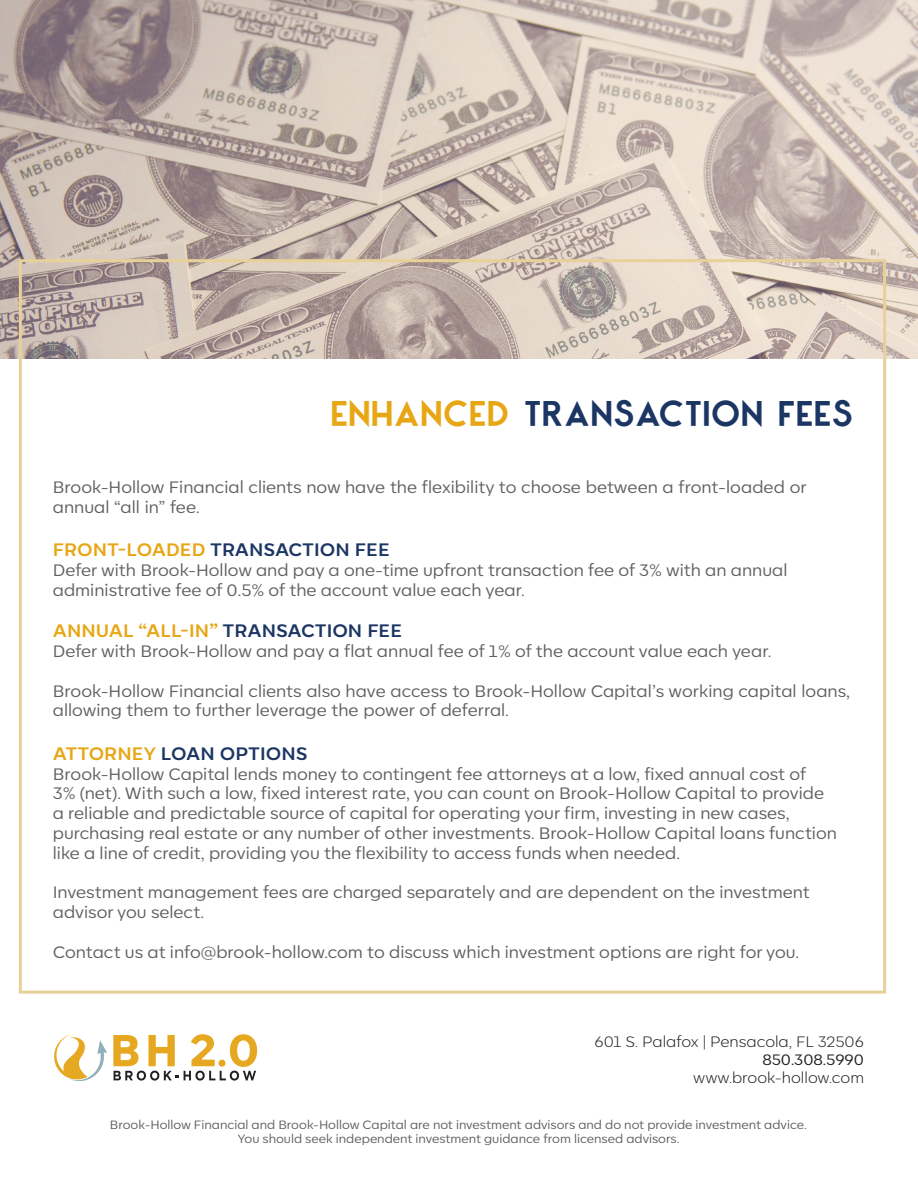
<style>
.page{position:relative;width:918px;height:1188px;background:#fff}
.page>*{position:absolute;margin:0;border:0;box-sizing:border-box;transform-origin:0 0}
.t1{font:700 36px "George";color:#1c3664}
.t2{font:700 18px "Corsa Grotesk";color:#1c3664}
.t3{font:700 18px "Corsa Grotesk";color:#e7a614}
.t4{font:16.5px/19.8px "Corsa Grotesk";color:#5f605f}
.t5{font:300 15px "Corsa Grotesk";color:#231f20}
.t6{font:15px "Corsa Grotesk";color:#231f20}
.t7{font:12px "Corsa Grotesk";color:#5f605f}
.s1{color:#e7a614}
.s2{color:#1c3664}
</style>
<div class="page">
<img style="left:0;top:0;width:918px;height:359px">
<div style="left:19px;top:259px;width:867px;height:735px;border:3px solid #e8d199"></div>
<svg style="left:54px;top:1034px;width:53px;height:47px"></svg>
<svg style="left:113px;top:1034px;width:144px;height:47px"></svg>
<p class="t1" style="left:330px;top:384px;width:525px"><span class="s1">ENHANCED</span> TRANSACTION FEES</p>
<p class="t4" style="left:53px;top:477px;width:755px">Brook-Hollow Financial clients now have the flexibility to choose between a front-loaded or annual “all in” fee.</p>
<p class="t2" style="left:53px;top:538px;width:339px"><span class="s1">FRONT-LOADED</span> TRANSACTION FEE</p>
<p class="t4" style="left:53px;top:560px;width:736px">Defer with Brook-Hollow and pay a one-time upfront transaction fee of 3% with an annual administrative fee of 0.5% of the account value each year.</p>
<p class="t3" style="left:53px;top:619px;width:351px">ANNUAL “ALL-IN” <span class="s2">TRANSACTION FEE</span></p>
<p class="t4" style="left:53px;top:641px;width:720px">Defer with Brook-Hollow and pay a flat annual fee of 1% of the account value each year.</p>
<p class="t4" style="left:53px;top:680px;width:799px">Brook-Hollow Financial clients also have access to Brook-Hollow Capital’s working capital loans, allowing them to further leverage the power of deferral.</p>
<p class="t2" style="left:53px;top:742px;width:256px"><span class="s1">ATTORNEY</span> LOAN OPTIONS</p>
<p class="t4" style="left:53px;top:763px;width:786px">Brook-Hollow Capital lends money to contingent fee attorneys at a low, fixed annual cost of<br>3% (net). With such a low, fixed interest rate, you can count on Brook-Hollow Capital to provide a reliable and predictable source of capital for operating your firm, investing in new cases, purchasing real estate or any number of other investments. Brook-Hollow Capital loans function like a line of credit, providing you the flexibility to access funds when needed.</p>
<p class="t4" style="left:53px;top:882px;width:758px">Investment management fees are charged separately and are dependent on the investment advisor you select.</p>
<p class="t4" style="left:53px;top:942px;width:748px">Contact us at info@brook-hollow.com to discuss which investment options are right for you.</p>
<p class="t5" style="left:594px;top:1033px;width:271px">601 S. Palafox | Pensacola, FL 32506</p>
<p class="t6" style="left:762px;top:1051px;width:103px">850.308.5990</p>
<p class="t5" style="left:693px;top:1069px;width:172px">www.brook-hollow.com</p>
<p class="t7" style="left:110px;top:1117px;width:699px">Brook-Hollow Financial and Brook-Hollow Capital are not investment advisors and do not provide investment advice.</p>
<p class="t7" style="left:237px;top:1132px;width:444px">You should seek independent investment guidance from licensed advisors.</p>
</div>
